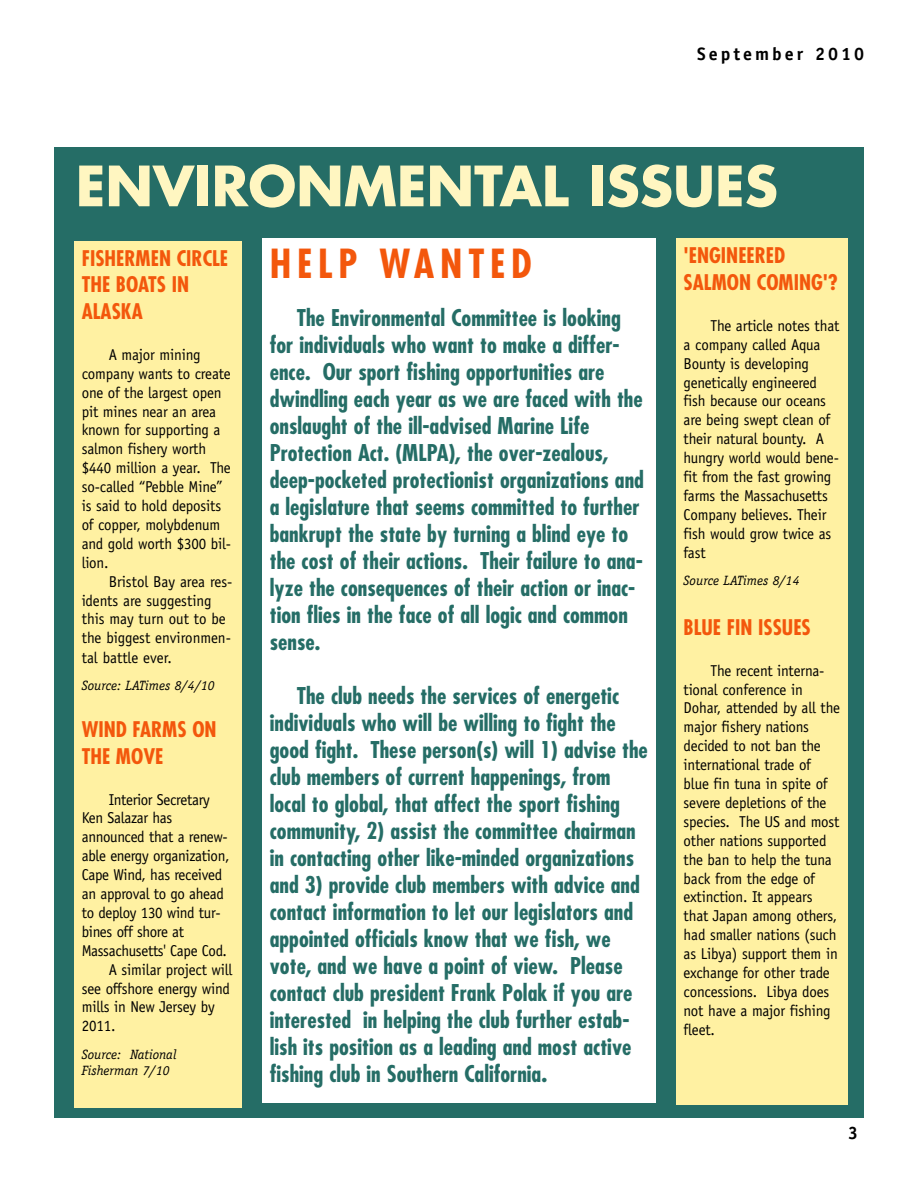
<style>
.page{position:relative;width:918px;height:1188px;background:#fff}
.page>*{position:absolute;margin:0;border:0;box-sizing:border-box;transform-origin:0 0}
.t1{font:700 54px "Futura";color:#fff6c1}
.t2{font:700 condensed 39px "Futura";letter-spacing:.145em;color:#f3570c}
.t3{font:700 condensed 22.5px/27px "Futura";color:#256d66}
.t4{font:700 condensed 21px/26.5px "Futura";color:#f3570c}
.t5{font:700 18px "Officina Sans";letter-spacing:.165em;color:#000}
.t6{font:15.75px/18.9px "Officina Sans";letter-spacing:-.01em;color:#000;scale:.95 1}
.t7{font:italic 13.5px/16.5px "Officina Serif";color:#000}
.s1{font-size:24px}
</style>
<div class="page">
<div style="left:54px;top:147px;width:810px;height:971px;background:#256d66"></div>
<div style="left:676px;top:239px;width:172px;height:866px;background:#fff1a2"></div>
<div style="left:262px;top:239px;width:394px;height:864px;background:#fff"></div>
<div style="left:74px;top:241px;width:168px;height:867px;background:#fff1a2"></div>
<p class="t5" style="left:697px;top:47px;width:168px">September 2010</p>
<h1 class="t1" style="left:76px;top:161px;width:704px">ENVIRONMENTAL ISSUES</h1>
<h3 class="t4" style="left:82px;top:247px;width:148px">FISHERMEN CIRCLE<br>THE BOATS IN<br>ALASKA</h3>
<p class="t6" style="left:82px;top:346px;width:159px;text-indent:27px">A major mining company wants to create one of the largest open pit mines near an area known for supporting a salmon fishery worth $440 million a year. The so-called “Pebble Mine” is said to hold deposits of copper, molybdenum and gold worth $300 bil&shy;lion.</p>
<p class="t6" style="left:82px;top:573px;width:160px;text-indent:27px">Bristol Bay area res&shy;idents are suggesting this may turn out to be the biggest environmen&shy;tal battle ever.</p>
<p class="t7" style="left:82px;top:677px;width:134px">Source: LATimes 8/4/10</p>
<h3 class="t4" style="left:82px;top:718px;width:136px">WIND FARMS ON<br>THE MOVE</h3>
<p class="t6" style="left:109px;top:791px;width:108px">Interior Secretary</p>
<p class="t6" style="left:82px;top:810px;width:97px">Ken Salazar has</p>
<p class="t6" style="left:82px;top:829px;width:155px">announced that a renew-</p>
<p class="t6" style="left:82px;top:848px;width:157px">able energy organization,</p>
<p class="t6" style="left:82px;top:867px;width:149px">Cape Wind, has received</p>
<p class="t6" style="left:82px;top:886px;width:151px">an approval to go ahead</p>
<p class="t6" style="left:82px;top:904px;width:148px">to deploy 130 wind tur-</p>
<p class="t6" style="left:82px;top:923px;width:109px">bines off shore at</p>
<p class="t6" style="left:82px;top:942px;width:154px">Massachusetts' Cape Cod.</p>
<p class="t6" style="left:109px;top:961px;width:132px">A similar project will</p>
<p class="t6" style="left:82px;top:980px;width:157px">see offshore energy wind</p>
<p class="t6" style="left:82px;top:999px;width:142px">mills in New Jersey by</p>
<p class="t6" style="left:82px;top:1018px;width:37px">2011.</p>
<p class="t7" style="left:82px;top:1046px;width:96px">Source: National<br>Fisherman 7/10</p>
<h2 class="t2" style="left:270px;top:246px;width:264px">HELP WANTED</h2>
<p class="t3" style="left:270px;top:306px;width:376px;text-indent:27px">The Environmental Committee is looking for individuals who want to make a differ&shy;ence. Our sport fishing opportunities are dwindling each year as we are faced with the onslaught of the ill-advised Marine Life Protection Act. (MLPA), the over-zealous, deep-pocketed protectionist organizations and a legislature that seems committed to further bankrupt the state by turning a blind eye to the cost of their actions. Their failure to ana&shy;lyze the consequences of their action or inac&shy;tion flies in the face of all logic and common sense.</p>
<p class="t3" style="left:270px;top:684px;width:380px;text-indent:27px">The club needs the services of energetic individuals who will be willing to fight the good fight. These person(s) will 1) advise the club members of current happenings, from local to global, that affect the sport fishing community, 2) assist the committee chairman in contacting other like-minded organizations and 3) provide club members with advice and contact information to let our legislators and appointed officials know that we fish, we vote, and we have a point of view. Please contact club president Frank Polak if you are interested in helping the club further estab&shy;lish its position as a leading and most active fishing club in Southern California<span class="s1">.</span></p>
<h3 class="t4" style="left:684px;top:244px;width:156px">'ENGINEERED<br>SALMON COMING'?</h3>
<p class="t6" style="left:684px;top:317px;width:165px;text-indent:27px">The article notes that a company called Aqua<br>Bounty is developing genetically engineered fish because our oceans are being swept clean of their natural bounty. A hungry world would bene&shy;fit from the fast growing farms the Massachusetts<br>Company believes. Their fish would grow twice as fast</p>
<p class="t7" style="left:684px;top:572px;width:117px">Source LATimes 8/14</p>
<h3 class="t4" style="left:684px;top:616px;width:129px">BLUE FIN ISSUES</h3>
<p class="t6" style="left:684px;top:662px;width:166px;text-indent:27px">The recent interna&shy;tional conference in<br>Dohar, attended by all the major fishery nations decided to not ban the international trade of blue fin tuna in spite of severe depletions of the species. The US and most other nations supported the ban to help the tuna back from the edge of extinction. It appears that Japan among others, had smaller nations (such as Libya) support them in exchange for other trade concessions. Libya does not have a major fishing fleet.</p>
<p class="t5" style="left:848px;top:1126px;width:12px">3</p>
</div>
